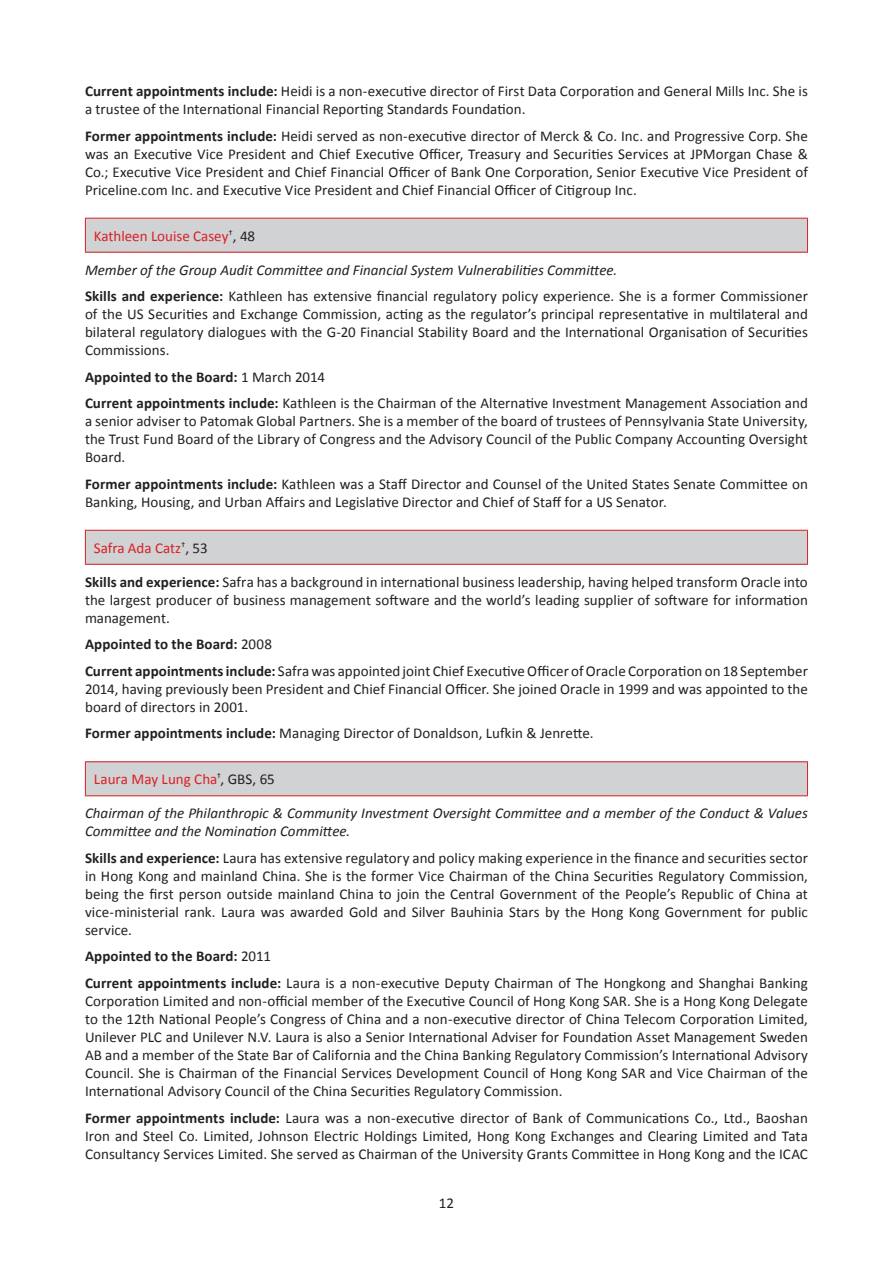
<style>
.page{position:relative;width:893px;height:1263px;background:#fff}
.page>*{position:absolute;margin:0;border:0;box-sizing:border-box;transform-origin:0 0}
.t1{font:15px/18px "Calibri";letter-spacing:.005em;color:#231f20}
.t2{font:italic 15px/18px "Calibri";color:#231f20}
.t3{font:15px "Calibri";color:#d92026}
.s1{font-weight:700}
.s2{color:#231f20}
.s3{font-style:italic}
</style>
<div class="page">
<div style="left:85px;top:218px;width:722px;height:34px;background:#d1d2d4"></div>
<hr style="left:85px;top:218px;width:723px;height:1px;background:#d92026">
<hr style="left:85px;top:219px;width:1px;height:33px;background:#d92026">
<hr style="left:807px;top:219px;width:1px;height:33px;background:#d92026">
<hr style="left:85px;top:252px;width:723px;height:1px;background:#d92026">
<div style="left:85px;top:530px;width:722px;height:34px;background:#d1d2d4"></div>
<hr style="left:85px;top:530px;width:723px;height:1px;background:#d92026">
<hr style="left:85px;top:531px;width:1px;height:33px;background:#d92026">
<hr style="left:807px;top:531px;width:1px;height:33px;background:#d92026">
<hr style="left:85px;top:564px;width:723px;height:1px;background:#d92026">
<div style="left:85px;top:762px;width:722px;height:34px;background:#d1d2d4"></div>
<hr style="left:85px;top:761px;width:723px;height:1px;background:#d92026">
<hr style="left:85px;top:762px;width:1px;height:33px;background:#d92026">
<hr style="left:807px;top:762px;width:1px;height:33px;background:#d92026">
<hr style="left:85px;top:795px;width:723px;height:1px;background:#d92026">
<p class="t1" style="left:85px;top:82px;width:724px"><span class="s1">Current appointments include:</span> Heidi is a non-executive director of First Data Corporation and General Mills Inc. She is a trustee of the International Financial Reporting Standards Foundation.</p>
<p class="t1" style="left:85px;top:127px;width:724px;text-align:justify"><span class="s1">Former appointments include:</span> Heidi served as non-executive director of Merck &amp; Co. Inc. and Progressive Corp. She was an Executive Vice President and Chief Executive Officer, Treasury and Securities Services at JPMorgan Chase &amp; Co.; Executive Vice President and Chief Financial Officer of Bank One Corporation, Senior Executive Vice President of Priceline.com Inc. and Executive Vice President and Chief Financial Officer of Citigroup Inc.</p>
<p class="t3" style="left:94px;top:226px;width:163px">Kathleen Louise Casey<sup>†</sup><span class="s2">, 48</span></p>
<p class="t1" style="left:85px;top:257px;width:724px;line-height:26.5px"><span class="s3">Member of the Group Audit Committee and Financial System Vulnerabilities Committee.<br></span><span class="s1">Skills and experience:</span> Kathleen has extensive financial regulatory policy experience. She is a former Commissioner</p>
<p class="t1" style="left:85px;top:305px;width:724px;text-align:justify">of the US Securities and Exchange Commission, acting as the regulator’s principal representative in multilateral and bilateral regulatory dialogues with the G-20 Financial Stability Board and the International Organisation of Securities Commissions.</p>
<p class="t1" style="left:85px;top:364px;width:724px;line-height:26.5px"><span class="s1">Appointed to the Board:</span> 1 March 2014<br><span class="s1">Current appointments include:</span> Kathleen is the Chairman of the Alternative Investment Management Association and</p>
<p class="t1" style="left:85px;top:412px;width:724px;text-align:justify">a senior adviser to Patomak Global Partners. She is a member of the board of trustees of Pennsylvania State University, the Trust Fund Board of the Library of Congress and the Advisory Council of the Public Company Accounting Oversight Board.</p>
<p class="t1" style="left:85px;top:475px;width:724px"><span class="s1">Former appointments include:</span> Kathleen was a Staff Director and Counsel of the United States Senate Committee on<br>Banking, Housing, and Urban Affairs and Legislative Director and Chief of Staff for a US Senator.</p>
<p class="t3" style="left:94px;top:538px;width:115px">Safra Ada Catz<sup>†</sup><span class="s2">, 53</span></p>
<p class="t1" style="left:85px;top:573px;width:724px;text-align:justify"><span class="s1">Skills and experience:</span> Safra has a background in international business leadership, having helped transform Oracle into the largest producer of business management software and the world’s leading supplier of software for information management.</p>
<p class="t1" style="left:85px;top:631px;width:724px;line-height:26.5px"><span class="s1">Appointed to the Board:</span> 2008<br><span class="s1">Current appointments include:</span> Safra was appointed joint Chief Executive Officer of Oracle Corporation on 18 September</p>
<p class="t1" style="left:85px;top:680px;width:724px">2014, having previously been President and Chief Financial Officer. She joined Oracle in 1999 and was appointed to the board of directors in 2001.</p>
<p class="t1" style="left:85px;top:724px;width:510px"><span class="s1">Former appointments include:</span> Managing Director of Donaldson, Lufkin &amp; Jenrette.</p>
<p class="t3" style="left:94px;top:770px;width:183px">Laura May Lung Cha<sup>†</sup><span class="s2">, GBS, 65</span></p>
<p class="t2" style="left:85px;top:804px;width:724px">Chairman of the Philanthropic &amp; Community Investment Oversight Committee and a member of the Conduct &amp; Values<br>Committee and the Nomination Committee.</p>
<p class="t1" style="left:85px;top:849px;width:724px;text-align:justify"><span class="s1">Skills and experience:</span> Laura has extensive regulatory and policy making experience in the finance and securities sector in Hong Kong and mainland China. She is the former Vice Chairman of the China Securities Regulatory Commission, being the first person outside mainland China to join the Central Government of the People’s Republic of China at vice-ministerial rank. Laura was awarded Gold and Silver Bauhinia Stars by the Hong Kong Government for public service.</p>
<p class="t1" style="left:85px;top:943px;width:724px;line-height:26.5px"><span class="s1">Appointed to the Board:</span> 2011<br><span class="s1">Current appointments include:</span> Laura is a non-executive Deputy Chairman of The Hongkong and Shanghai Banking</p>
<p class="t1" style="left:85px;top:992px;width:724px;text-align:justify">Corporation Limited and non-official member of the Executive Council of Hong Kong SAR. She is a Hong Kong Delegate to the 12th National People’s Congress of China and a non-executive director of China Telecom Corporation Limited, Unilever PLC and Unilever N.V. Laura is also a Senior International Adviser for Foundation Asset Management Sweden AB and a member of the State Bar of California and the China Banking Regulatory Commission’s International Advisory Council. She is Chairman of the Financial Services Development Council of Hong Kong SAR and Vice Chairman of the International Advisory Council of the China Securities Regulatory Commission.</p>
<p class="t1" style="left:85px;top:1108px;width:724px;text-align:justify"><span class="s1">Former appointments include:</span> Laura was a non-executive director of Bank of Communications Co., Ltd., Baoshan Iron and Steel Co. Limited, Johnson Electric Holdings Limited, Hong Kong Exchanges and Clearing Limited and Tata Consultancy Services Limited. She served as Chairman of the University Grants Committee in Hong Kong and the ICAC</p>
<p class="t1" style="left:439px;top:1194px;width:17px">12</p>
</div>
